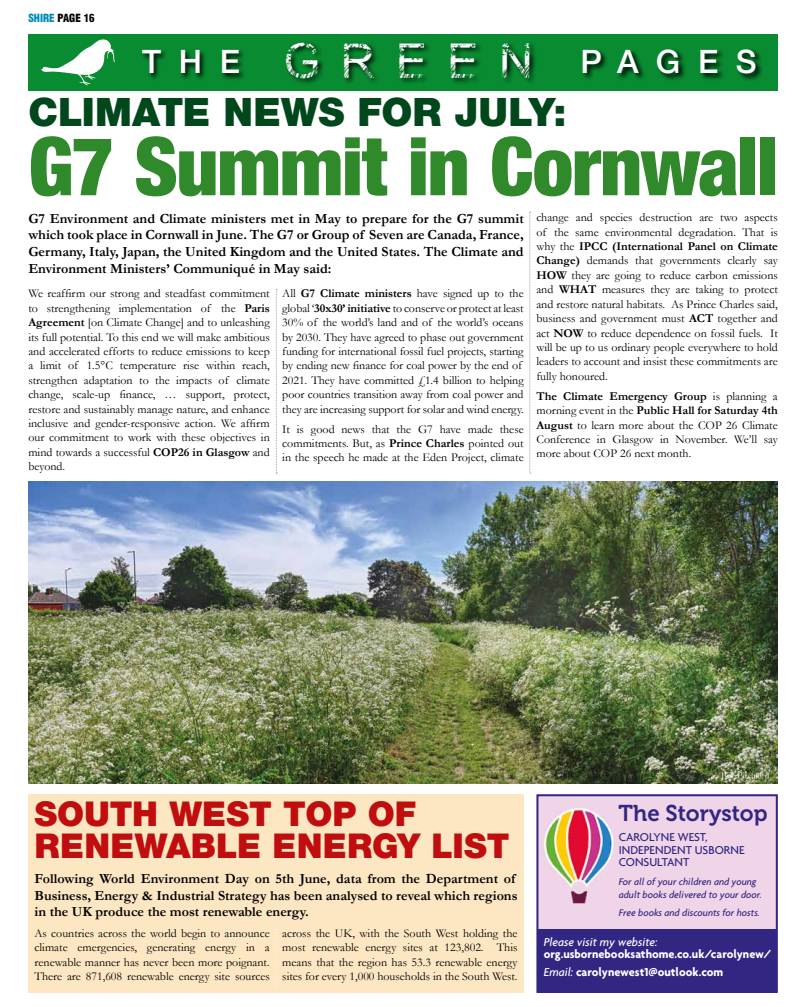
<style>
.page{position:relative;width:806px;height:1007px;background:#fff}
.page>*{position:absolute;margin:0;border:0;box-sizing:border-box;transform-origin:0 0}
.t1{font:900 condensed 81px "Helvetica Neue LTW1 G";letter-spacing:-.015em;color:#30892b}
.t2{font:40.2px "Nature";letter-spacing:.55em;color:#fff}
.t3{font:900 39px "Helvetica Neue LTW1 G";color:#00481b}
.t4{font:900 34px/32px "Helvetica Neue LTW1 G";color:#c00d0e}
.t5{font:500 32.1px "Helvetica Neue LTW1 G";letter-spacing:.54em;color:#fff}
.t6{font:22.8px "Museo 700";color:#312783}
.t7{font:700 14px/16.8px "Garamond";color:#000;text-align:justify}
.t8{font:700 12.4px/18.3px "Agenda";color:#fff}
.t9{font:500 12.4px/12.4px "Agenda";color:#312783}
.t10{font:italic 500 12.4px "Agenda";color:#fff}
.t11{font:12px/14.4px "Garamond";letter-spacing:-.005em;color:#000;text-align:justify}
.t12{font:900 condensed 11px "Helvetica LT";color:#000}
.t13{font:italic 500 10.3px/12.4px "Agenda";color:#312783}
.s1{color:#008ab7}
.s2{font-family:"Helvetica Neue LTW1 G";font-weight:500;font-size:32.1px}
.s3{font-weight:700}
.s4{font-weight:500;font-style:italic}
</style>
<div class="page">
<div style="left:28px;top:794px;width:495px;height:198px;background:#fde7c3"></div>
<div style="left:28px;top:34px;width:749px;height:57px;background:#088b31"></div>
<div style="left:140px;top:41px;width:623px;height:45px;background:#000;opacity:.95"></div>
<svg style="left:41px;top:39px;width:74px;height:46px"></svg>
<svg style="left:276px;top:289px;width:1px;height:185px"></svg>
<svg style="left:529px;top:212px;width:1px;height:262px"></svg>
<img style="left:28px;top:482px;width:749px;height:301px">
<div style="left:536px;top:794px;width:241px;height:198px;background:#f0d5e8;border:2px solid #312783"></div>
<img style="left:542px;top:804px;width:75px;height:99px">
<div style="left:537px;top:929px;width:239px;height:63px;background:#312783"></div>
<svg style="left:275px;top:929px;width:2px;height:55px"></svg>
<p class="t12" style="left:28px;top:11px;width:68px"><span class="s1">SHIRE</span> PAGE 16</p>
<h2 class="t2" style="left:142px;top:40px;width:391px"><span class="s2">THE</span> GREEN</h2>
<h3 class="t5" style="left:580px;top:42px;width:178px">PAGES</h3>
<h3 class="t3" style="left:28px;top:89px;width:539px">CLIMATE NEWS FOR JULY:</h3>
<h1 class="t1" style="left:28px;top:118px;width:750px">G7 Summit in Cornwall</h1>
<p class="t7" style="left:28px;top:209px;width:496px">G7 Environment and Climate ministers met in May to prepare for the G7 summit which took place in Cornwall in June. The G7 or Group of Seven are Canada, France, Germany, Italy, Japan, the United Kingdom and the United States. The Climate and Environment Ministers’ Communiqué in May said:</p>
<p class="t11" style="left:28px;top:286px;width:243px">We reaffirm our strong and steadfast commitment to strengthening implementation of the <span class="s3">Paris Agreement</span> [on Climate Change] and to unleashing its full potential. To this end we will make ambitious and accelerated efforts to reduce emissions to keep a limit of 1.5°C temperature rise within reach, strengthen adaptation to the impacts of climate change, scale-up finance, … support, protect, restore and sustainably manage nature, and enhance inclusive and gender-responsive action. We affirm our commitment to work with these objectives in mind towards a successful <span class="s3">COP26 in Glasgow</span> and beyond.</p>
<p class="t11" style="left:282px;top:286px;width:243px;text-align:left">All <span class="s3">G7 Climate ministers</span> have signed up to the global ‘<span class="s3">30x30’ initiative</span> to conserve or protect at least 30% of the world’s land and of the world’s oceans by 2030. They have agreed to phase out government funding for international fossil fuel projects, starting by ending new finance for coal power by the end of 2021. They have committed £1.4 billion to helping poor countries transition away from coal power and they are increasing support for solar and wind energy.</p>
<p class="t11" style="left:282px;top:421px;width:243px">It is good news that the G7 have made these commitments. But, as <span class="s3">Prince Charles</span> pointed out in the speech he made at the Eden Project, climate</p>
<p class="t11" style="left:536px;top:210px;width:243px">change and species destruction are two aspects of the same environmental degradation. That is why the <span class="s3">IPCC (International Panel on Climate Change)</span> demands that governments clearly say <span class="s3">HOW</span> they are going to reduce carbon emissions and <span class="s3">WHAT</span> measures they are taking to protect and restore natural habitats. As Prince Charles said, business and government must <span class="s3">ACT</span> together and act <span class="s3">NOW</span> to reduce dependence on fossil fuels. It will be up to us ordinary people everywhere to hold leaders to account and insist these commitments are fully honoured.</p>
<p class="t11" style="left:536px;top:388px;width:243px"><span class="s3">The Climate Emergency Group</span> is planning a morning event in the <span class="s3">Public Hall for Saturday 4th August</span> to learn more about the COP 26 Climate Conference in Glasgow in November. We’ll say more about COP 26 next month.</p>
<h3 class="t4" style="left:34px;top:798px;width:476px">SOUTH WEST TOP OF<br>RENEWABLE ENERGY LIST</h3>
<h3 class="t6" style="left:618px;top:800px;width:150px">The Storystop</h3>
<p class="t13" style="left:618px;top:875px;width:144px">For all of your children and young adult books delivered to your door.</p>
<p class="t13" style="left:618px;top:906px;width:143px">Free books and discounts for hosts.</p>
<p class="t9" style="left:618px;top:830px;width:127px">CAROLYNE WEST,<br>INDEPENDENT USBORNE<br>CONSULTANT</p>
<p class="t7" style="left:34px;top:869px;width:484px;text-align:left">Following World Environment Day on 5th June, data from the Department of<br>Business, Energy &amp; Industrial Strategy has been analysed to reveal which regions in the UK produce the most renewable energy.</p>
<p class="t11" style="left:34px;top:925px;width:237px">As countries across the world begin to announce climate emergencies, generating energy in a renewable manner has never been more poignant.<br>There are 871,608 renewable energy site sources</p>
<p class="t11" style="left:282px;top:925px;width:237px">across the UK, with the South West holding the most renewable energy sites at 123,802. This means that the region has 53.3 renewable energy sites for every 1,000 households in the South West.</p>
<p class="t10" style="left:543px;top:933px;width:115px">Please visit my website:</p>
<p class="t8" style="left:543px;top:944px;width:229px">org.usbornebooksathome.co.uk/carolynew/<br><span class="s4">Email:</span> carolynewest1@outlook.com</p>
</div>
